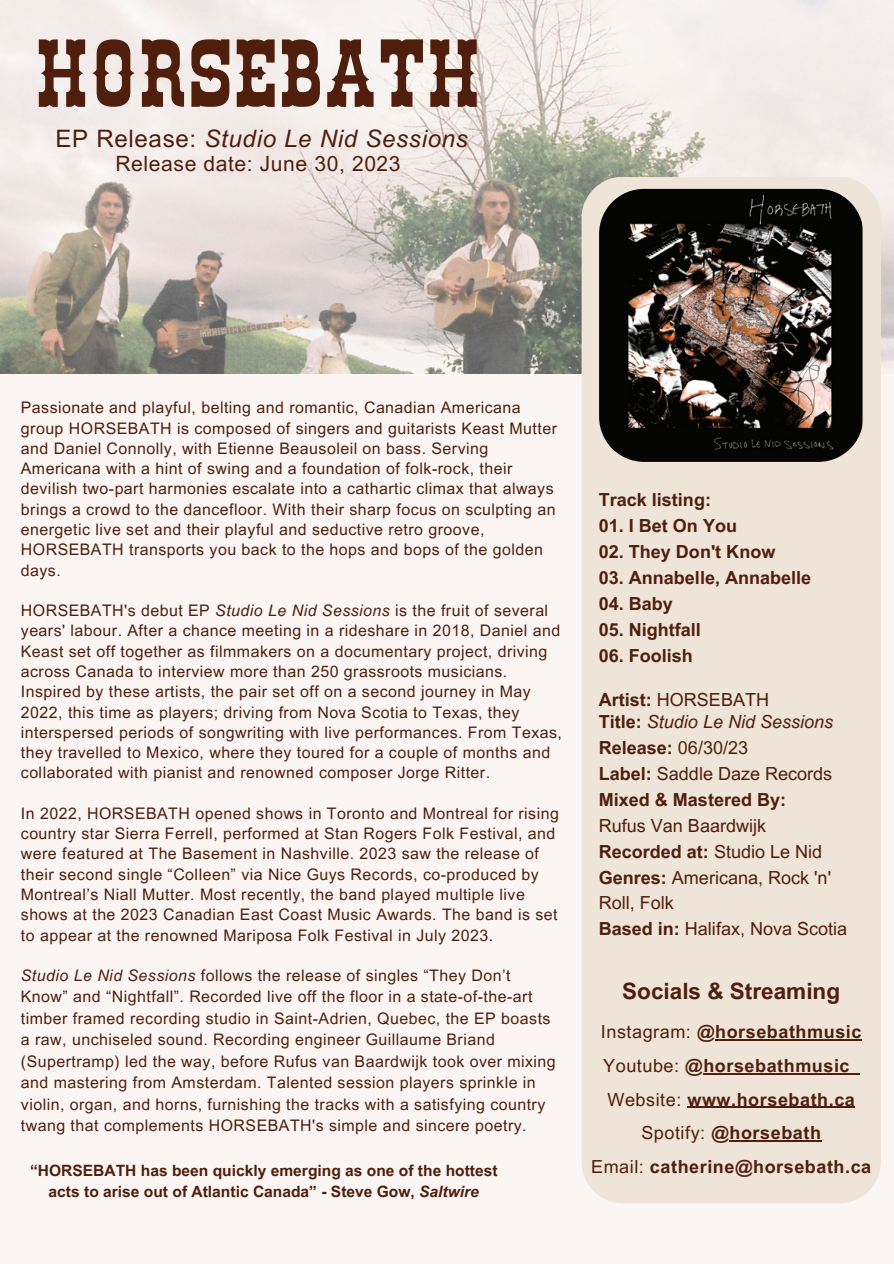
<style>
.page{position:relative;width:894px;height:1264px;background:#fff}
.page>*{position:absolute;margin:0;border:0;box-sizing:border-box;transform-origin:0 0}
.t1{font:151.35px "was cwayboy NP";color:#4f1e0c}
.t2{font:italic 24px "Arial MT Pro";letter-spacing:.03em;color:#4f1e0c}
.t3{font:700 22.5px "Arial MT Pro";color:#4f1e0c}
.t4{font:21px "Arial MT Pro";letter-spacing:.03em;color:#4f1e0c}
.t5{font:700 18px "Arial MT Pro";color:#4f1e0c}
.t6{font:700 18px "Arial MT Pro";letter-spacing:.03em;color:#4f1e0c}
.t7{font:18px/26px "Arial MT Pro";color:#4f1e0c}
.t8{font:italic 18px "Arial MT Pro";color:#4f1e0c}
.t9{font:15.9px/20.2px "Arial MT Pro";letter-spacing:.03em;color:#4f1e0c}
.t10{font:700 15.6px/21.5px "Arial MT Pro";color:#4f1e0c;text-align:center}
.s1{font-style:normal}
.s2{font-style:italic}
.s3{font-weight:700}
.s4{font-weight:700;font-style:normal}
.s5{font-weight:400}
</style>
<div class="page">
<div style="left:0;top:0;width:893px;height:1263px;background:#fbf6f3"></div>
<img style="left:0;top:0;width:893px;height:373px">
<div style="left:581px;top:177px;width:299px;height:1026px;background:#efe4d8"></div>
<img style="left:599px;top:189px;width:264px;height:273px;border-radius:45px">
<hr style="left:715px;top:1039px;width:146px;height:1px;background:#4f1e0c">
<hr style="left:703px;top:1072px;width:156px;height:2px;background:#4f1e0c">
<hr style="left:687px;top:1106px;width:168px;height:1px;background:#4f1e0c">
<hr style="left:729px;top:1140px;width:92px;height:1px;background:#4f1e0c">
<p class="t1" style="left:35px;top:-2px;width:446px">HORSEBATH</p>
<p class="t2" style="left:55px;top:129px;width:414px"><span class="s1">EP Release:</span> Studio Le Nid Sessions</p>
<p class="t4" style="left:115px;top:156px;width:286px">Release date: June 30, 2023</p>
<p class="t9" style="left:21px;top:399px;width:537px">Passionate and playful, belting and romantic, Canadian Americana group HORSEBATH is composed of singers and guitarists Keast Mutter and Daniel Connolly, with Etienne Beausoleil on bass. Serving Americana with a hint of swing and a foundation of folk-rock, their devilish two-part harmonies escalate into a cathartic climax that always brings a crowd to the dancefloor. With their sharp focus on sculpting an energetic live set and their playful and seductive retro groove, HORSEBATH transports you back to the hops and bops of the golden days.</p>
<p class="t9" style="left:21px;top:602px;width:542px">HORSEBATH's debut EP <span class="s2">Studio Le Nid Sessions</span> is the fruit of several years' labour. After a chance meeting in a rideshare in 2018, Daniel and Keast set off together as filmmakers on a documentary project, driving across Canada to interview more than 250 grassroots musicians.<br>Inspired by these artists, the pair set off on a second journey in May 2022, this time as players; driving from Nova Scotia to Texas, they interspersed periods of songwriting with live performances. From Texas, they travelled to Mexico, where they toured for a couple of months and collaborated with pianist and renowned composer Jorge Ritter.</p>
<p class="t9" style="left:21px;top:805px;width:539px">In 2022, HORSEBATH opened shows in Toronto and Montreal for rising country star Sierra Ferrell, performed at Stan Rogers Folk Festival, and were featured at The Basement in Nashville. 2023 saw the release of their second single “Colleen” via Nice Guys Records, co-produced by Montreal’s Niall Mutter. Most recently, the band played multiple live shows at the 2023 Canadian East Coast Music Awards. The band is set to appear at the renowned Mariposa Folk Festival in July 2023.</p>
<p class="t9" style="left:21px;top:966px;width:536px;line-height:21.5px"><span class="s2">Studio Le Nid Sessions</span> follows the release of singles “They Don’t Know” and “Nightfall”. Recorded live off the floor in a state-of-the-art timber framed recording studio in Saint-Adrien, Quebec, the EP boasts a raw, unchiseled sound. Recording engineer Guillaume Briand (Supertramp) led the way, before Rufus van Baardwijk took over mixing and mastering from Amsterdam. Talented session players sprinkle in violin, organ, and horns, furnishing the tracks with a satisfying country twang that complements HORSEBATH's simple and sincere poetry.</p>
<p class="t10" style="left:30px;top:1161px;width:469px">“HORSEBATH has been quickly emerging as one of the hottest acts to arise out of Atlantic Canada” - Steve Gow, <span class="s2">Saltwire</span></p>
<p class="t5" style="left:598px;top:493px;width:114px">Track listing:</p>
<p class="t5" style="left:598px;top:519px;width:140px">01. I Bet On You</p>
<p class="t5" style="left:598px;top:545px;width:178px">02. They Don't Know</p>
<p class="t5" style="left:598px;top:571px;width:214px">03. Annabelle, Annabelle</p>
<p class="t5" style="left:598px;top:596px;width:76px">04. Baby</p>
<p class="t5" style="left:598px;top:622px;width:104px">05. Nightfall</p>
<p class="t5" style="left:598px;top:648px;width:96px">06. Foolish</p>
<p class="t7" style="left:598px;top:688px;width:172px"><span class="s3">Artist:</span> HORSEBATH</p>
<p class="t8" style="left:598px;top:715px;width:236px"><span class="s4">Title:</span> Studio Le Nid Sessions</p>
<p class="t5" style="left:598px;top:741px;width:151px">Release: <span class="s5">06/30/23</span></p>
<p class="t7" style="left:598px;top:762px;width:235px"><span class="s3">Label:</span> Saddle Daze Records</p>
<p class="t5" style="left:598px;top:792px;width:189px">Mixed &amp; Mastered By:</p>
<p class="t7" style="left:598px;top:814px;width:169px">Rufus Van Baardwijk</p>
<p class="t5" style="left:598px;top:844px;width:225px">Recorded at: <span class="s5">Studio Le Nid</span></p>
<p class="t7" style="left:598px;top:866px;width:234px"><span class="s3">Genres:</span> Americana, Rock 'n'<br>Roll, Folk</p>
<p class="t7" style="left:598px;top:918px;width:250px"><span class="s3">Based in:</span> Halifax, Nova Scotia</p>
<p class="t3" style="left:622px;top:982px;width:219px">Socials &amp; Streaming</p>
<p class="t6" style="left:600px;top:1024px;width:262px"><span class="s5">Instagram:</span> @horsebathmusic</p>
<p class="t6" style="left:603px;top:1058px;width:257px"><span class="s5">Youtube:</span> @horsebathmusic_</p>
<p class="t6" style="left:607px;top:1092px;width:249px"><span class="s5">Website:</span> www.horsebath.ca</p>
<p class="t6" style="left:641px;top:1126px;width:181px"><span class="s5">Spotify:</span> @horsebath</p>
<p class="t6" style="left:591px;top:1160px;width:281px"><span class="s5">Email:</span> catherine@horsebath.ca</p>
</div>
